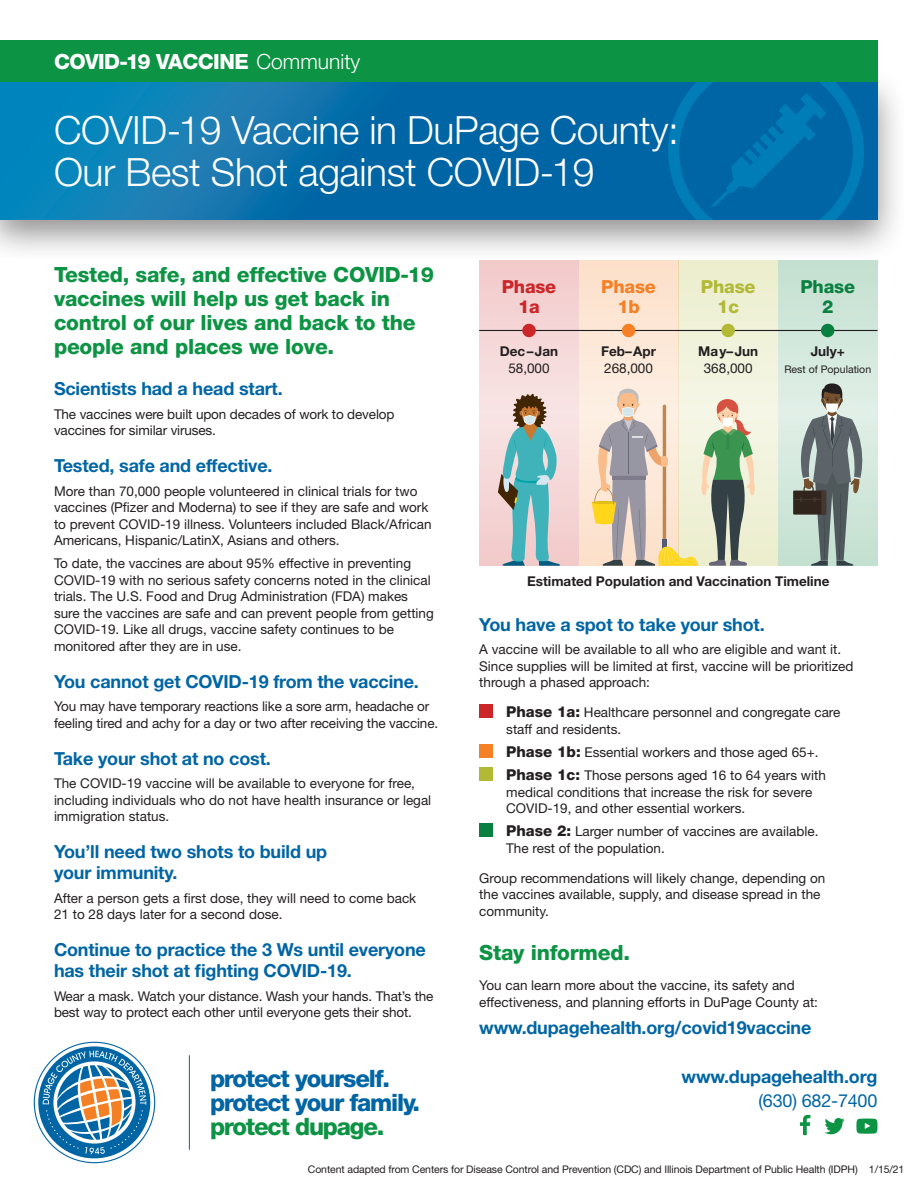
<style>
.page{position:relative;width:918px;height:1188px;background:#fff}
.page>*{position:absolute;margin:0;border:0;box-sizing:border-box;transform-origin:0 0}
.t1{font:300 39px/42px "Helvetica Neue LT Std";letter-spacing:-.01em;color:#fff}
.t2{font:800 24px "Helvetica Neue LT Std";letter-spacing:-.05em;color:#0065a4}
.t3{font:800 24px "Helvetica Neue LT Std";letter-spacing:-.05em;color:#0d9344}
.t4{font:800 21px/24px "Helvetica Neue LT Std";letter-spacing:-.01em;color:#0d9344}
.t5{font:800 21px "Helvetica Neue LT Std";letter-spacing:-.025em;color:#fff}
.t6{font:700 18px/21px "Helvetica Neue LT Std";letter-spacing:-.01em;color:#0065a4}
.t7{font:18px "Helvetica Neue LT Std";letter-spacing:-.01em;color:#0065a4}
.t8{font:800 18px/19.5px "Helvetica Neue LT Std";letter-spacing:-.01em;color:#cc2629;text-align:center}
.t9{font:800 18px/19.5px "Helvetica Neue LT Std";letter-spacing:-.01em;color:#f58026;text-align:center}
.t10{font:800 18px/19.5px "Helvetica Neue LT Std";letter-spacing:-.01em;color:#b2b935;text-align:center}
.t11{font:800 18px/19.5px "Helvetica Neue LT Std";letter-spacing:-.01em;color:#0a8040;text-align:center}
.t12{font:13.5px/16.5px "Helvetica Neue LT Std";color:#231f20}
.t13{font:700 13.5px/16.5px "Helvetica Neue LT Std";color:#231f20;text-align:center}
.t14{font:10.5px "Helvetica Neue LT Std";letter-spacing:-.01em;color:#231f20}
.s1{font-weight:300}
.s2{font-weight:400}
.s3{font-weight:800;font-size:15px}
</style>
<div class="page">
<div style="left:479px;top:704px;width:14px;height:14px;background:#cc2629"></div>
<div style="left:479px;top:744px;width:14px;height:14px;background:#f58026"></div>
<div style="left:479px;top:767px;width:14px;height:14px;background:#b2b935"></div>
<div style="left:479px;top:824px;width:14px;height:13px;background:#0a8040"></div>
<svg style="left:34px;top:1042px;width:121px;height:121px"></svg>
<hr style="left:189px;top:1055px;width:1px;height:95px;background:#0065a4">
<svg style="left:800px;top:1115px;width:10px;height:20px"></svg>
<svg style="left:824px;top:1118px;width:21px;height:16px"></svg>
<svg style="left:856px;top:1119px;width:22px;height:15px"></svg>
<div style="left:479px;top:260px;width:100px;height:306px;background:#f5d7d7"></div>
<div style="left:579px;top:260px;width:99px;height:306px;background:#fde6d5"></div>
<div style="left:678px;top:260px;width:100px;height:306px;background:#f0f1d8"></div>
<svg style="left:778px;top:264px;width:100px;height:302px;background:#d0e6da"></svg>
<svg style="left:498px;top:394px;width:63px;height:172px"></svg>
<svg style="left:592px;top:389px;width:163px;height:177px"></svg>
<svg style="left:793px;top:491px;width:33px;height:24px"></svg>
<svg style="left:794px;top:383px;width:74px;height:183px;background:#97a39e"></svg>
<div style="left:0;top:66px;width:908px;height:198px;background:#231f20;opacity:.5"></div>
<svg style="left:0;top:82px;width:878px;height:138px;background:#0771ac"></svg>
<svg style="left:668px;top:82px;width:196px;height:138px;background:#006aa8"></svg>
<div style="left:0;top:40px;width:878px;height:42px;background:#0d9344"></div>
<hr style="left:479px;top:330px;width:399px;height:1px;background:#231f20">
<div style="left:522px;top:324px;width:14px;height:13px;background:#cc2629;border-radius:50%"></div>
<div style="left:721px;top:324px;width:14px;height:13px;background:#b2b935;border-radius:50%"></div>
<div style="left:821px;top:324px;width:13px;height:13px;background:#0a8040;border-radius:50%"></div>
<div style="left:622px;top:324px;width:13px;height:13px;background:#f58026;border-radius:50%"></div>
<p class="t5" style="left:54px;top:49px;width:308px">COVID-19 VACCINE <span class="s1">Community</span></p>
<p class="t1" style="left:54px;top:108px;width:626px">COVID-19 Vaccine in DuPage County:<br>Our Best Shot against COVID-19</p>
<p class="t4" style="left:54px;top:263px;width:381px">Tested, safe, and effective COVID-19 vaccines will help us get back in control of our lives and back to the people and places we love.</p>
<p class="t6" style="left:54px;top:378px;width:230px">Scientists had a head start.</p>
<p class="t12" style="left:54px;top:405px;width:342px">The vaccines were built upon decades of work to develop vaccines for similar viruses.</p>
<p class="t6" style="left:54px;top:455px;width:220px">Tested, safe and effective.</p>
<p class="t12" style="left:54px;top:482px;width:379px">More than 70,000 people volunteered in clinical trials for two vaccines (Pfizer and Moderna) to see if they are safe and work to prevent COVID-19 illness. Volunteers included Black/African Americans, Hispanic/LatinX, Asians and others.</p>
<p class="t12" style="left:54px;top:555px;width:381px">To date, the vaccines are about 95% effective in preventing COVID-19 with no serious safety concerns noted in the clinical trials. The U.S. Food and Drug Administration (FDA) makes sure the vaccines are safe and can prevent people from getting COVID-19. Like all drugs, vaccine safety continues to be monitored after they are in use.</p>
<p class="t6" style="left:54px;top:671px;width:366px">You cannot get COVID-19 from the vaccine.</p>
<p class="t12" style="left:54px;top:698px;width:386px">You may have temporary reactions like a sore arm, headache or feeling tired and achy for a day or two after receiving the vaccine.</p>
<p class="t6" style="left:54px;top:748px;width:218px">Take your shot at no cost.</p>
<p class="t12" style="left:54px;top:775px;width:363px">The COVID-19 vaccine will be available to everyone for free,</p>
<p class="t12" style="left:54px;top:791px;width:379px">including individuals who do not have health insurance or legal</p>
<p class="t12" style="left:54px;top:808px;width:117px">immigration status.</p>
<p class="t6" style="left:54px;top:841px;width:275px">You’ll need two shots to build up your immunity.</p>
<p class="t12" style="left:54px;top:889px;width:364px">After a person gets a first dose, they will need to come back<br>21 to 28 days later for a second dose.</p>
<p class="t6" style="left:54px;top:939px;width:373px">Continue to practice the 3 Ws until everyone has their shot at fighting COVID-19.</p>
<p class="t12" style="left:54px;top:987px;width:381px">Wear a mask. Watch your distance. Wash your hands. That’s the best way to protect each other until everyone gets their shot.</p>
<p class="t2" style="left:210px;top:1064px;width:181px">protect yourself.</p>
<p class="t2" style="left:210px;top:1088px;width:212px">protect your family.</p>
<p class="t3" style="left:210px;top:1112px;width:176px">protect dupage.</p>
<p class="t8" style="left:502px;top:277px;width:56px">Phase<br>1a</p>
<p class="t13" style="left:500px;top:343px;width:60px">Dec–Jan<br><span class="s2">58,000</span></p>
<p class="t13" style="left:601px;top:343px;width:56px;text-align:left">Feb–Apr<br><span class="s2">268,000</span></p>
<p class="t13" style="left:698px;top:343px;width:61px">May–Jun<br><span class="s2">368,000</span></p>
<p class="t13" style="left:811px;top:343px;width:36px">July+</p>
<p class="t9" style="left:601px;top:277px;width:56px">Phase<br>1b</p>
<p class="t10" style="left:701px;top:277px;width:56px">Phase<br>1c</p>
<p class="t11" style="left:801px;top:277px;width:56px">Phase<br>2</p>
<p class="t14" style="left:784px;top:363px;width:88px">Rest of Population</p>
<p class="t13" style="left:527px;top:573px;width:304px">Estimated Population and Vaccination Timeline</p>
<p class="t6" style="left:479px;top:614px;width:287px">You have a spot to take your shot.</p>
<p class="t12" style="left:479px;top:641px;width:376px">A vaccine will be available to all who are eligible and want it.<br>Since supplies will be limited at first, vaccine will be prioritized through a phased approach:</p>
<p class="t12" style="left:506px;top:704px;width:336px"><span class="s3">Phase 1a:</span> Healthcare personnel and congregate care staff and residents.</p>
<p class="t12" style="left:506px;top:744px;width:314px"><span class="s3">Phase 1b:</span> Essential workers and those aged 65+.</p>
<p class="t12" style="left:506px;top:767px;width:321px"><span class="s3">Phase 1c:</span> Those persons aged 16 to 64 years with medical conditions that increase the risk for severe<br>COVID-19, and other essential workers.</p>
<p class="t12" style="left:506px;top:823px;width:314px"><span class="s3">Phase 2:</span> Larger number of vaccines are available.<br>The rest of the population.</p>
<p class="t12" style="left:479px;top:870px;width:348px">Group recommendations will likely change, depending on</p>
<p class="t12" style="left:479px;top:886px;width:343px">the vaccines available, supply, and disease spread in the</p>
<p class="t12" style="left:479px;top:903px;width:71px">community.</p>
<p class="t4" style="left:479px;top:941px;width:152px">Stay informed.</p>
<p class="t12" style="left:479px;top:977px;width:340px">You can learn more about the vaccine, its safety and effectiveness, and planning efforts in DuPage County at:</p>
<p class="t6" style="left:479px;top:1017px;width:334px">www.dupagehealth.org/covid19vaccine</p>
<p class="t6" style="left:682px;top:1065px;width:197px">www.dupagehealth.org</p>
<p class="t7" style="left:758px;top:1090px;width:121px">(630) 682-7400</p>
<p class="t14" style="left:308px;top:1163px;width:551px">Content adapted from Centers for Disease Control and Prevention (CDC) and Illinois Department of Public Health (IDPH)</p>
<p class="t14" style="left:869px;top:1163px;width:37px">1/15/21</p>
</div>
